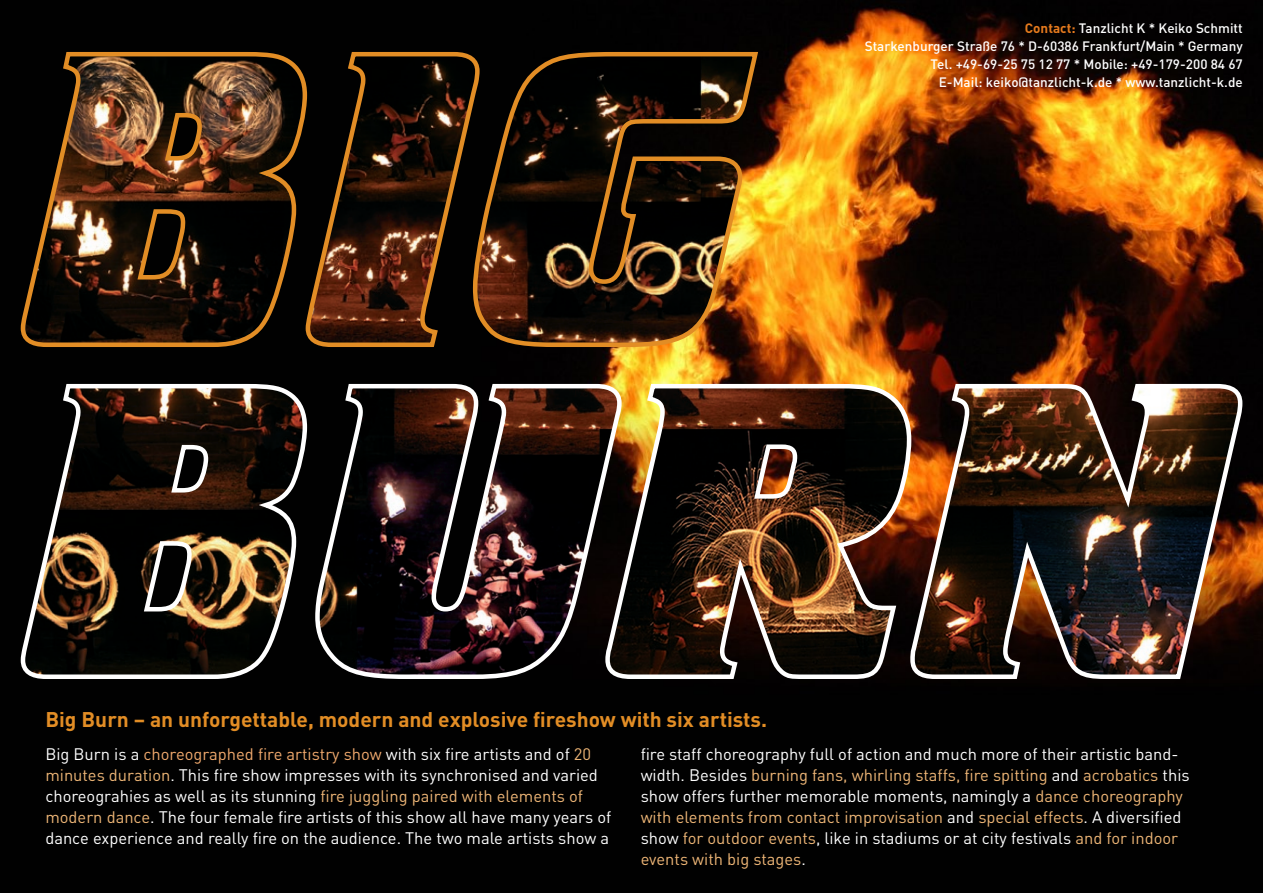
<style>
.page{position:relative;width:1263px;height:893px;background:#fff}
.page>*{position:absolute;margin:0;border:0;box-sizing:border-box;transform-origin:0 0}
.t1{font:700 21px "DIN Pro";color:#e28d25}
.t2{font:16.5px/21px "DIN Pro";color:#fff}
.t3{font:500 13.5px/18px "DIN Pro";color:#fff;text-align:right}
.s1{font-weight:700;color:#e57a1d}
.s2{color:#f0a96d}
.s3{color:#edb576}
</style>
<div class="page">
<img style="left:0;top:0;width:1263px;height:893px">
<img style="left:18px;top:382px;width:1227px;height:299px">
<img style="left:18px;top:49px;width:743px;height:301px">
<p class="t3" style="left:865px;top:19px;width:380px"><span class="s1">Contact:</span> Tanzlicht K * Keiko Schmitt<br>Starkenburger Straße 76 * D-60386 Frankfurt/Main * Germany Tel. +49-69-25 75 12 77 * Mobile: +49-179-200 84 67<br>E-Mail: keiko@tanzlicht-k.de * www.tanzlicht-k.de</p>
<p class="t1" style="left:45px;top:705px;width:723px">Big Burn – an unforgettable, modern and explosive fireshow with six artists.</p>
<p class="t2" style="left:45px;top:743px;width:567px">Big Burn is a <span class="s2">choreographed fire artistry show</span> with six fire artists and of <span class="s3">20 minutes duration</span>. This fire show impresses with its synchronised and varied choreograhies as well as its stunning <span class="s3">fire juggling paired with elements of modern dance</span>. The four female fire artists of this show all have many years of dance experience and really fire on the audience. The two male artists show a</p>
<p class="t2" style="left:641px;top:743px;width:550px">fire staff choreography full of action and much more of their artistic band&shy;width. Besides <span class="s3">burning fans, whirling staffs, fire spitting</span> and <span class="s3">acrobatics</span> this show offers further memorable moments, namingly a <span class="s3">dance choreography with elements from contact improvisation</span> and <span class="s3">special effects</span>. A diversified show <span class="s3">for outdoor events</span>, like in stadiums or at city festivals <span class="s3">and for indoor events with big stages</span>.</p>
</div>
